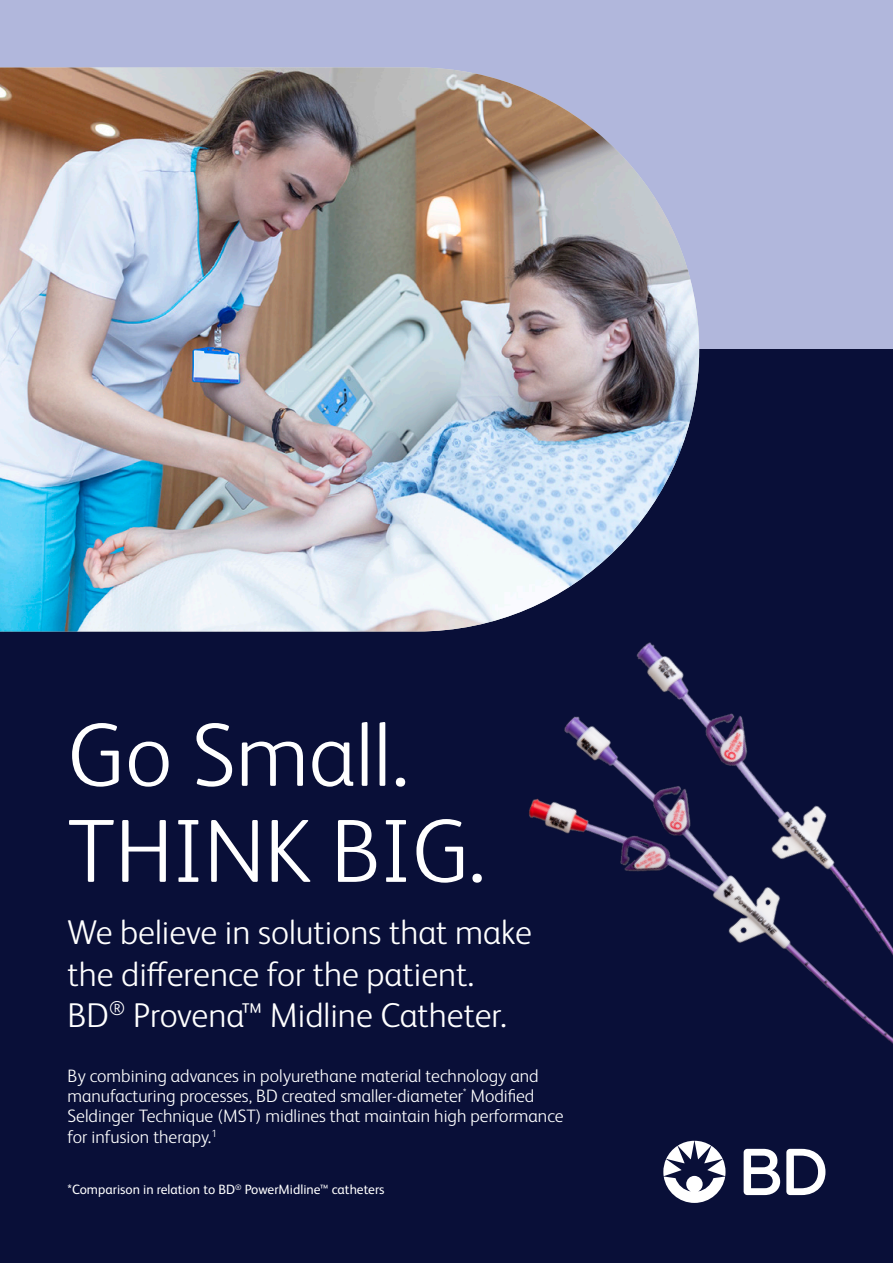
<style>
.page{position:relative;width:893px;height:1263px;background:#fff}
.page>*{position:absolute;margin:0;border:0;box-sizing:border-box;transform-origin:0 0}
.t1{font:300 90px/96px "FS Albert Pro";color:#fff}
.t2{font:300 34.5px/41.2px "FS Albert Pro";color:#fff}
.t3{font:300 18px/20.2px "FS Albert Pro";color:#fff}
.t4{font:13.5px "FS Albert Pro";color:#fff}
</style>
<div class="page">
<div style="left:0;top:0;width:893px;height:349px;background:#b1b7dc"></div>
<div style="left:0;top:349px;width:893px;height:914px;background:#090f38"></div>
<svg style="left:744px;top:1149px;width:81px;height:46px"></svg>
<svg style="left:663px;top:1141px;width:62px;height:62px"></svg>
<img style="left:0;top:68px;width:699px;height:563px">
<img style="left:579px;top:615px;width:120px;height:65px">
<img style="left:529px;top:680px;width:364px;height:364px">
<p class="t1" style="left:68px;top:701px;width:419px">Go Small.<br>THINK BIG.</p>
<p class="t2" style="left:68px;top:910px;width:466px">We believe in solutions that make the difference for the patient.<br>BD<sup>®</sup> Provena™ Midline Catheter.</p>
<p class="t3" style="left:68px;top:1064px;width:498px">By combining advances in polyurethane material technology and manufacturing processes, BD created smaller-diameter<sup>*</sup> Modified Seldinger Technique (MST) midlines that maintain high performance for infusion therapy.<sup>1</sup></p>
<p class="t4" style="left:68px;top:1180px;width:319px">*Comparison in relation to BD<sup>®</sup> PowerMidline™ catheters</p>
</div>
